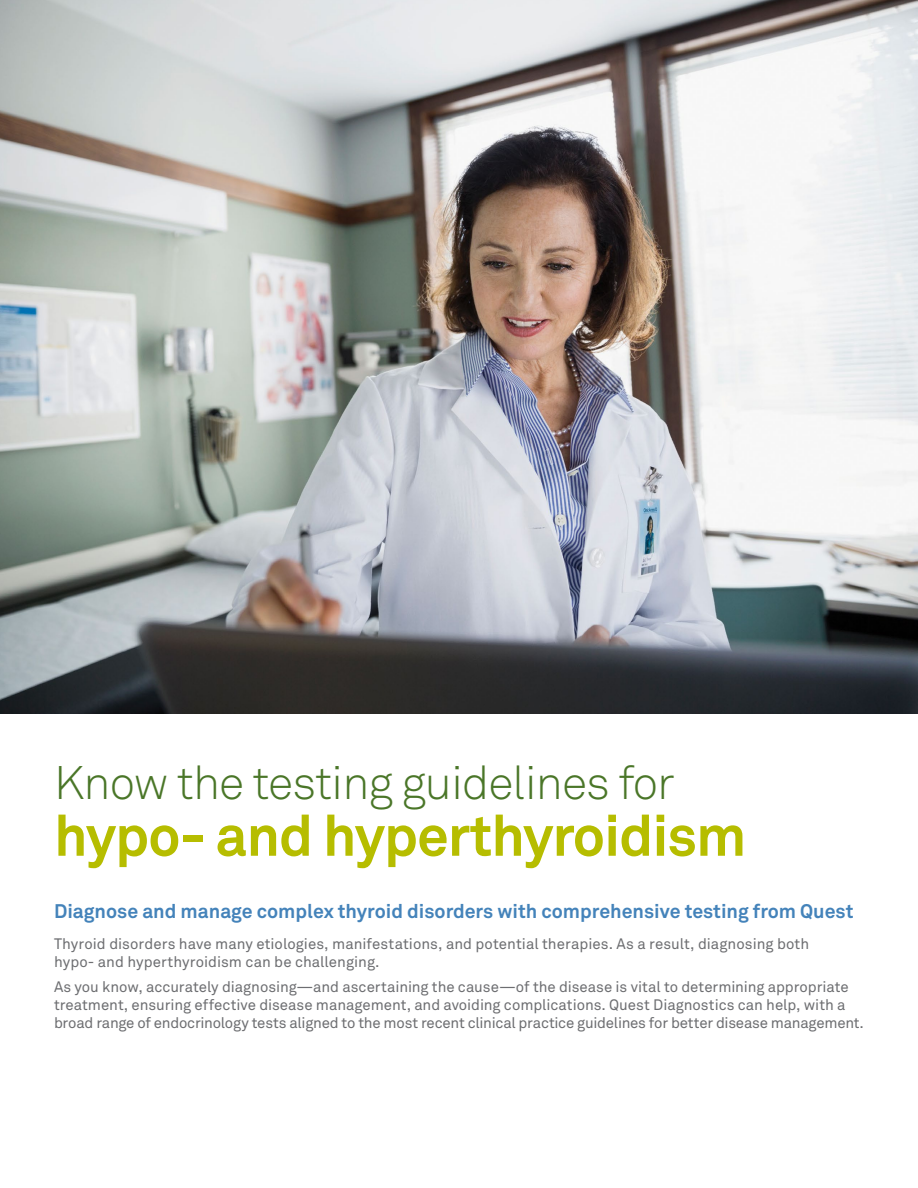
<style>
.page{position:relative;width:918px;height:1188px;background:#fff}
.page>*{position:absolute;margin:0;border:0;box-sizing:border-box;transform-origin:0 0}
.t1{font:700 57px "Akkurat Pro";letter-spacing:-.02em;color:#b6bd00}
.t2{font:300 46.5px "Akkurat Pro";letter-spacing:-.02em;color:#4a7628}
.t3{font:700 19.5px "Akkurat Pro";color:#4483ba}
.t4{font:15px/18px "Akkurat Pro";letter-spacing:-.005em;color:#6d6e71}
</style>
<div class="page">
<img style="left:0;top:0;width:918px;height:713px">
<h2 class="t2" style="left:54px;top:755px;width:622px">Know the testing guidelines for</h2>
<h1 class="t1" style="left:54px;top:801px;width:694px">hypo- and hyperthyroidism</h1>
<h3 class="t3" style="left:54px;top:899px;width:801px">Diagnose and manage complex thyroid disorders with comprehensive testing from Quest</h3>
<p class="t4" style="left:54px;top:935px;width:757px">Thyroid disorders have many etiologies, manifestations, and potential therapies. As a result, diagnosing both hypo- and hyperthyroidism can be challenging.</p>
<p class="t4" style="left:54px;top:978px;width:812px">As you know, accurately diagnosing—and ascertaining the cause—of the disease is vital to determining appropriate treatment, ensuring effective disease management, and avoiding complications. Quest Diagnostics can help, with a broad range of endocrinology tests aligned to the most recent clinical practice guidelines for better disease management.</p>
</div>
